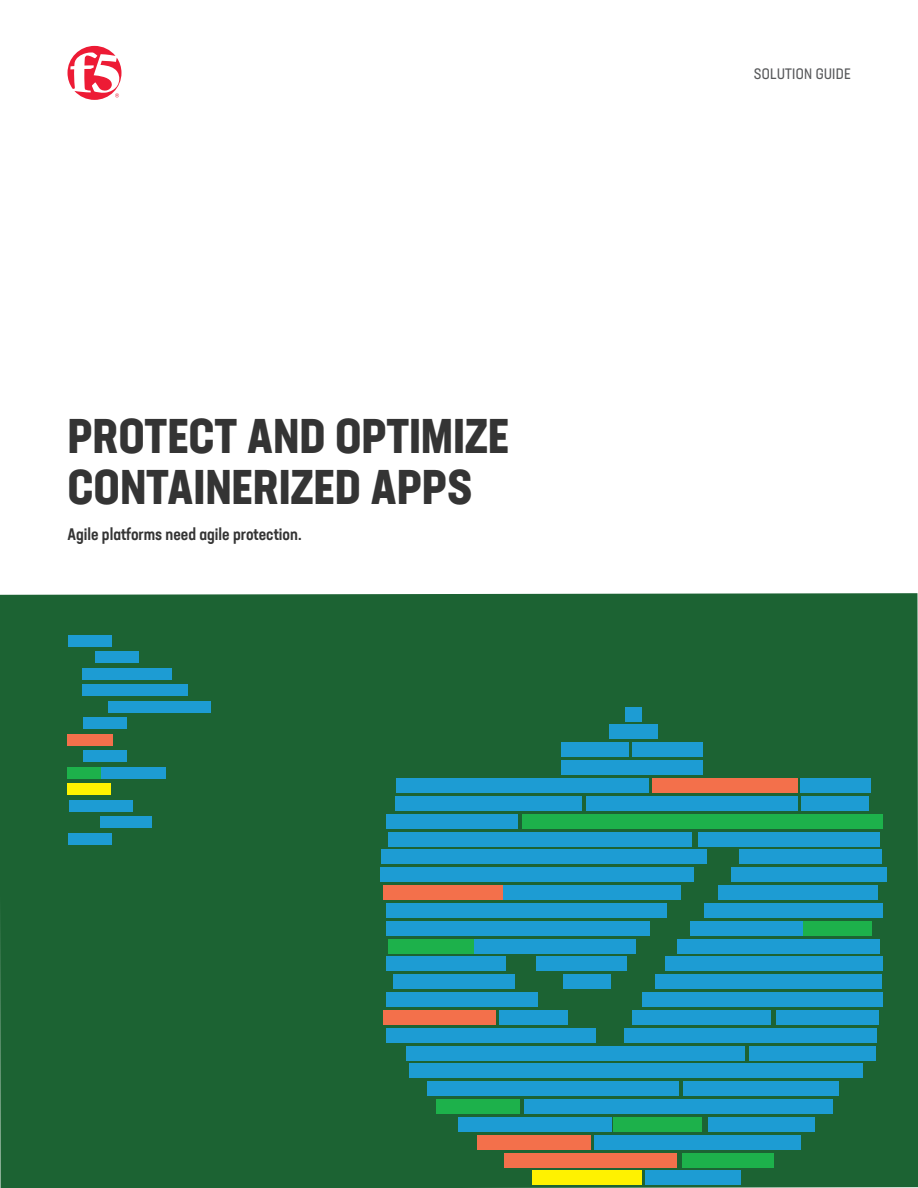
<style>
.page{position:relative;width:918px;height:1188px;background:#fff}
.page>*{position:absolute;margin:0;border:0;box-sizing:border-box;transform-origin:0 0}
.t1{font:700 condensed 48px/51px "Neusa Next Std";letter-spacing:.01em;color:#343434}
.t2{font:500 condensed 16.5px "Neusa Next Std";color:#343434}
.t3{font:condensed 15px "Neusa Next Std";letter-spacing:.02em;color:#58595b}
</style>
<div class="page">
<svg style="left:68px;top:46px;width:54px;height:54px"></svg>
<div style="left:0;top:593px;width:918px;height:595px;background:#1c6333"></div>
<div style="left:68px;top:783px;width:43px;height:12px;background:#fff200"></div>
<div style="left:108px;top:701px;width:103px;height:12px;background:#1d9cd3"></div>
<div style="left:69px;top:635px;width:43px;height:12px;background:#1d9cd3"></div>
<div style="left:83px;top:750px;width:44px;height:12px;background:#1d9cd3"></div>
<div style="left:96px;top:652px;width:43px;height:11px;background:#1d9cd3"></div>
<div style="left:82px;top:668px;width:90px;height:12px;background:#1d9cd3"></div>
<div style="left:82px;top:684px;width:105px;height:12px;background:#1d9cd3"></div>
<div style="left:83px;top:717px;width:44px;height:12px;background:#1d9cd3"></div>
<div style="left:100px;top:816px;width:52px;height:12px;background:#1d9cd3"></div>
<div style="left:69px;top:800px;width:63px;height:12px;background:#1d9cd3"></div>
<div style="left:68px;top:767px;width:33px;height:12px;background:#1db14b"></div>
<div style="left:101px;top:767px;width:65px;height:12px;background:#1d9cd3"></div>
<div style="left:68px;top:734px;width:45px;height:12px;background:#f3704b"></div>
<div style="left:69px;top:833px;width:43px;height:12px;background:#1d9cd3"></div>
<div style="left:561px;top:760px;width:142px;height:15px;background:#1d9cd3"></div>
<div style="left:632px;top:742px;width:71px;height:15px;background:#1d9cd3"></div>
<div style="left:561px;top:742px;width:68px;height:15px;background:#1d9cd3"></div>
<div style="left:645px;top:1171px;width:96px;height:14px;background:#1d9cd3"></div>
<div style="left:532px;top:1171px;width:110px;height:14px;background:#fff200"></div>
<div style="left:388px;top:832px;width:182px;height:14px;background:#1d9cd3"></div>
<div style="left:698px;top:832px;width:182px;height:14px;background:#1d9cd3"></div>
<div style="left:554px;top:832px;width:137px;height:14px;background:#1d9cd3"></div>
<div style="left:820px;top:867px;width:66px;height:15px;background:#1d9cd3"></div>
<div style="left:759px;top:867px;width:69px;height:15px;background:#1d9cd3"></div>
<div style="left:380px;top:867px;width:138px;height:15px;background:#1d9cd3"></div>
<div style="left:732px;top:867px;width:46px;height:15px;background:#1d9cd3"></div>
<div style="left:507px;top:867px;width:187px;height:15px;background:#1d9cd3"></div>
<div style="left:396px;top:778px;width:253px;height:15px;background:#1d9cd3"></div>
<div style="left:652px;top:778px;width:146px;height:15px;background:#f3704b"></div>
<div style="left:800px;top:778px;width:71px;height:15px;background:#1d9cd3"></div>
<div style="left:396px;top:796px;width:186px;height:15px;background:#1d9cd3"></div>
<div style="left:587px;top:796px;width:211px;height:15px;background:#1d9cd3"></div>
<div style="left:801px;top:796px;width:68px;height:15px;background:#1d9cd3"></div>
<div style="left:409px;top:1064px;width:132px;height:14px;background:#1d9cd3"></div>
<div style="left:526px;top:1064px;width:216px;height:14px;background:#1d9cd3"></div>
<div style="left:721px;top:1064px;width:141px;height:14px;background:#1d9cd3"></div>
<div style="left:427px;top:1081px;width:146px;height:15px;background:#1d9cd3"></div>
<div style="left:561px;top:1081px;width:117px;height:15px;background:#1d9cd3"></div>
<div style="left:683px;top:1081px;width:156px;height:15px;background:#1d9cd3"></div>
<div style="left:704px;top:903px;width:91px;height:15px;background:#1d9cd3"></div>
<div style="left:493px;top:903px;width:173px;height:15px;background:#1d9cd3"></div>
<div style="left:786px;top:903px;width:97px;height:15px;background:#1d9cd3"></div>
<div style="left:387px;top:903px;width:127px;height:15px;background:#1d9cd3"></div>
<div style="left:465px;top:992px;width:73px;height:15px;background:#1d9cd3"></div>
<div style="left:643px;top:992px;width:157px;height:15px;background:#1d9cd3"></div>
<div style="left:788px;top:992px;width:95px;height:15px;background:#1d9cd3"></div>
<div style="left:387px;top:992px;width:99px;height:15px;background:#1d9cd3"></div>
<div style="left:468px;top:957px;width:38px;height:14px;background:#1d9cd3"></div>
<div style="left:665px;top:957px;width:150px;height:14px;background:#1d9cd3"></div>
<div style="left:537px;top:957px;width:90px;height:14px;background:#1d9cd3"></div>
<div style="left:800px;top:957px;width:83px;height:14px;background:#1d9cd3"></div>
<div style="left:387px;top:957px;width:89px;height:14px;background:#1d9cd3"></div>
<div style="left:795px;top:921px;width:76px;height:15px;background:#1db14b"></div>
<div style="left:586px;top:921px;width:64px;height:15px;background:#1d9cd3"></div>
<div style="left:690px;top:921px;width:112px;height:15px;background:#1d9cd3"></div>
<div style="left:387px;top:921px;width:199px;height:15px;background:#1d9cd3"></div>
<div style="left:511px;top:1046px;width:234px;height:14px;background:#1d9cd3"></div>
<div style="left:749px;top:1046px;width:126px;height:14px;background:#1d9cd3"></div>
<div style="left:406px;top:1046px;width:119px;height:14px;background:#1d9cd3"></div>
<div style="left:624px;top:1028px;width:156px;height:15px;background:#1d9cd3"></div>
<div style="left:387px;top:1028px;width:209px;height:15px;background:#1d9cd3"></div>
<div style="left:766px;top:1028px;width:111px;height:15px;background:#1d9cd3"></div>
<div style="left:610px;top:725px;width:48px;height:14px;background:#1d9cd3"></div>
<div style="left:625px;top:707px;width:17px;height:14px;background:#1d9cd3"></div>
<div style="left:718px;top:885px;width:69px;height:15px;background:#1d9cd3"></div>
<div style="left:492px;top:885px;width:188px;height:15px;background:#1d9cd3"></div>
<div style="left:777px;top:885px;width:101px;height:15px;background:#1d9cd3"></div>
<div style="left:383px;top:885px;width:120px;height:15px;background:#f3704b"></div>
<div style="left:500px;top:1010px;width:68px;height:15px;background:#1d9cd3"></div>
<div style="left:632px;top:1010px;width:139px;height:15px;background:#1d9cd3"></div>
<div style="left:776px;top:1010px;width:102px;height:15px;background:#1d9cd3"></div>
<div style="left:383px;top:1010px;width:112px;height:15px;background:#f3704b"></div>
<div style="left:594px;top:1135px;width:207px;height:15px;background:#1d9cd3"></div>
<div style="left:477px;top:1135px;width:113px;height:15px;background:#f3704b"></div>
<div style="left:682px;top:1153px;width:92px;height:14px;background:#1db14b"></div>
<div style="left:504px;top:1153px;width:173px;height:14px;background:#f3704b"></div>
<div style="left:524px;top:1099px;width:309px;height:15px;background:#1d9cd3"></div>
<div style="left:437px;top:1099px;width:83px;height:15px;background:#1db14b"></div>
<div style="left:471px;top:939px;width:160px;height:14px;background:#1d9cd3"></div>
<div style="left:677px;top:939px;width:135px;height:14px;background:#1d9cd3"></div>
<div style="left:599px;top:939px;width:37px;height:14px;background:#1d9cd3"></div>
<div style="left:801px;top:939px;width:79px;height:14px;background:#1d9cd3"></div>
<div style="left:388px;top:939px;width:85px;height:14px;background:#1db14b"></div>
<div style="left:523px;top:814px;width:360px;height:14px;background:#1db14b"></div>
<div style="left:386px;top:814px;width:132px;height:14px;background:#1d9cd3"></div>
<div style="left:739px;top:850px;width:143px;height:14px;background:#1d9cd3"></div>
<div style="left:525px;top:850px;width:181px;height:14px;background:#1d9cd3"></div>
<div style="left:381px;top:850px;width:159px;height:14px;background:#1d9cd3"></div>
<div style="left:458px;top:1117px;width:154px;height:15px;background:#1d9cd3"></div>
<div style="left:613px;top:1117px;width:88px;height:15px;background:#1db14b"></div>
<div style="left:708px;top:1117px;width:107px;height:15px;background:#1d9cd3"></div>
<div style="left:467px;top:974px;width:48px;height:15px;background:#1d9cd3"></div>
<div style="left:655px;top:974px;width:154px;height:15px;background:#1d9cd3"></div>
<div style="left:794px;top:974px;width:87px;height:15px;background:#1d9cd3"></div>
<div style="left:394px;top:974px;width:91px;height:15px;background:#1d9cd3"></div>
<div style="left:563px;top:974px;width:47px;height:15px;background:#1d9cd3"></div>
<p class="t1" style="left:68px;top:410px;width:443px">PROTECT AND OPTIMIZE<br>CONTAINERIZED APPS</p>
<p class="t2" style="left:68px;top:524px;width:236px">Agile platforms need agile protection.</p>
<p class="t3" style="left:754px;top:64px;width:98px">SOLUTION GUIDE</p>
</div>
